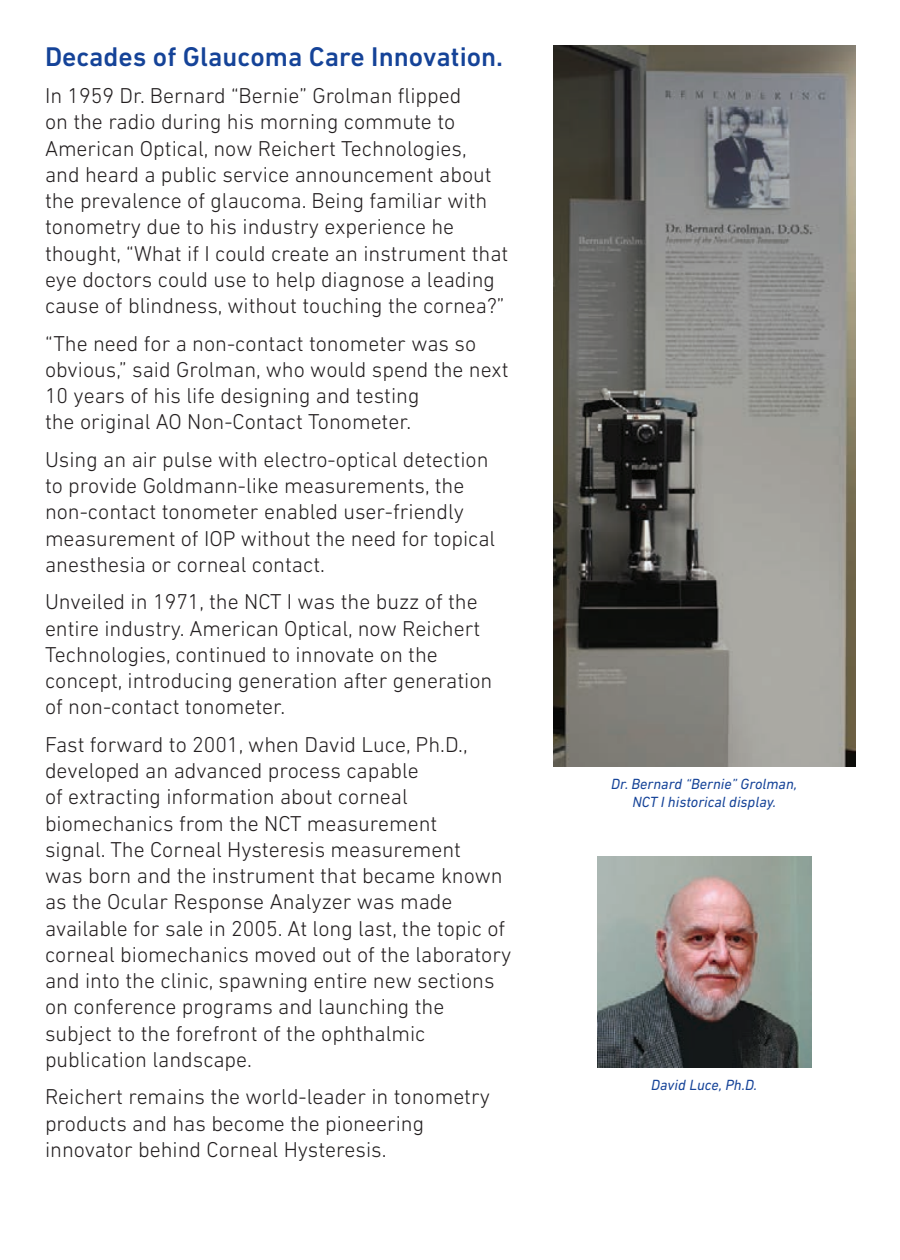
<style>
.page{position:relative;width:900px;height:1260px;background:#fff}
.page>*{position:absolute;margin:0;border:0;box-sizing:border-box;transform-origin:0 0}
.t1{font:500 27.5px "DIN Next LT Pro";color:#154398}
.t2{font:300 22px/26.2px "DIN Next LT Pro";color:#231f20}
.t3{font:italic 15px/18px "DIN Next LT Pro";color:#154398;text-align:center}
</style>
<div class="page">
<img style="left:553px;top:45px;width:302px;height:722px">
<img style="left:597px;top:857px;width:214px;height:211px">
<p class="t1" style="left:45px;top:40px;width:460px">Decades of Glaucoma Care Innovation.</p>
<p class="t2" style="left:45px;top:82px;width:465px">In 1959 Dr. Bernard “Bernie” Grolman flipped<br>on the radio during his morning commute to American Optical, now Reichert Technologies,<br>and heard a public service announcement about the prevalence of glaucoma. Being familiar with tonometry due to his industry experience he thought, “What if I could create an instrument that eye doctors could use to help diagnose a leading cause of blindness, without touching the cornea?”</p>
<p class="t2" style="left:45px;top:330px;width:465px">“The need for a non-contact tonometer was so obvious,” said Grolman, who would spend the next 10 years of his life designing and testing<br>the original AO Non-Contact Tonometer.</p>
<p class="t2" style="left:45px;top:446px;width:452px">Using an air pulse with electro-optical detection to provide Goldmann-like measurements, the non-contact tonometer enabled user-friendly measurement of IOP without the need for topical anesthesia or corneal contact.</p>
<p class="t2" style="left:45px;top:589px;width:449px">Unveiled in 1971, the NCT I was the buzz of the entire industry. American Optical, now Reichert Technologies, continued to innovate on the concept, introducing generation after generation of non-contact tonometer.</p>
<p class="t2" style="left:45px;top:731px;width:468px">Fast forward to 2001, when David Luce, Ph.D., developed an advanced process capable<br>of extracting information about corneal biomechanics from the NCT measurement<br>signal. The Corneal Hysteresis measurement<br>was born and the instrument that became known as the Ocular Response Analyzer was made available for sale in 2005. At long last, the topic of corneal biomechanics moved out of the laboratory and into the clinic, spawning entire new sections on conference programs and launching the subject to the forefront of the ophthalmic publication landscape.</p>
<p class="t2" style="left:45px;top:1084px;width:447px">Reichert remains the world-leader in tonometry products and has become the pioneering innovator behind Corneal Hysteresis.</p>
<p class="t3" style="left:611px;top:775px;width:188px">Dr. Bernard “Bernie” Grolman,<br>NCT I historical display.</p>
<p class="t3" style="left:651px;top:1076px;width:107px">David Luce, Ph.D.</p>
</div>
